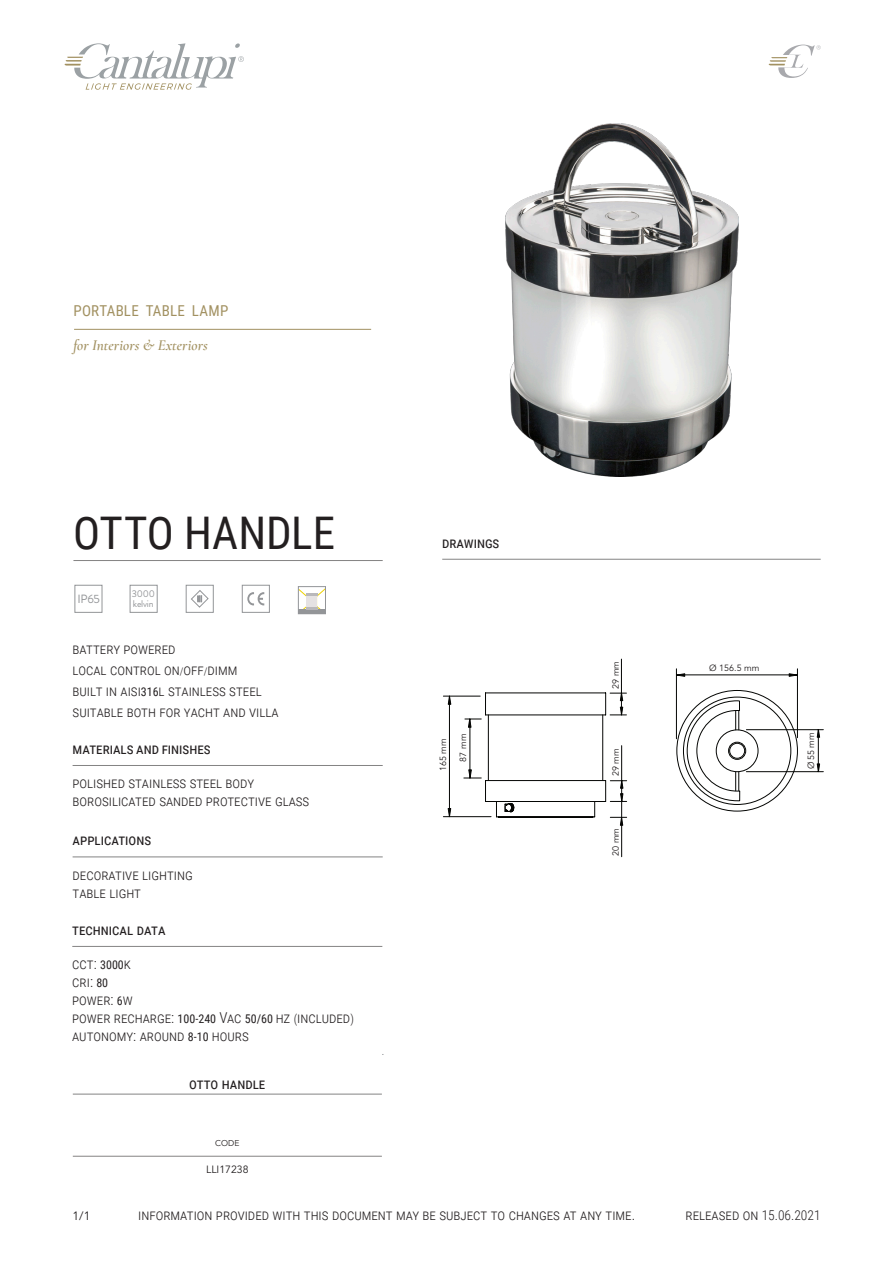
<style>
.page{position:relative;width:893px;height:1263px;background:#fff}
.page>*{position:absolute;margin:0;border:0;box-sizing:border-box;transform-origin:0 0}
.t1{font:45px "Roboto Condensed";color:#231f20}
.t2{font:300 15px/18px "Roboto Condensed";color:#231f20}
.t3{font:15px "Roboto Condensed";color:#231f20}
.t4{font:italic 600 15px "Cormorant Garamond";letter-spacing:.005em;color:#a29161}
.t5{font:15px "Roboto Condensed";letter-spacing:.02em;color:#a29161}
.t6{font:12px "Brandon Grotesque";color:#939598}
.t7{font:12px "Avenir LT Pro";color:#231f20}
.t8{font:10.5px "Avenir LT Pro";color:#231f20}
.t9{font:9.75px/10.5px "Brandon Grotesque";letter-spacing:-.02em;color:#939598}
.t10{font:9px "Avenir LT Pro";color:#231f20}
.t11{font:8.4px "Avenir LT Pro";color:#231f20}
.s1{font-size:10.5px}
.s2{font-weight:400;font-size:12px}
.s3{font-size:12px}
.s4{font-size:13.5px}
</style>
<div class="page">
<hr style="left:442px;top:559px;width:379px;height:1px;background:#848383">
<hr style="left:73px;top:560px;width:310px;height:1px;background:#848383">
<hr style="left:74px;top:329px;width:297px;height:1px;background:#a29161">
<svg style="left:65px;top:43px;width:179px;height:47px"></svg>
<svg style="left:769px;top:45px;width:52px;height:33px"></svg>
<hr style="left:73px;top:765px;width:310px;height:1px;background:#848383">
<hr style="left:73px;top:857px;width:310px;height:1px;background:#848383">
<hr style="left:72px;top:946px;width:310px;height:1px;background:#848383">
<div style="left:75px;top:585px;width:27px;height:28px;border:1px solid #939598"></div>
<div style="left:186px;top:585px;width:28px;height:28px;border:1px solid #939598"></div>
<svg style="left:191px;top:590px;width:18px;height:18px"></svg>
<div style="left:242px;top:585px;width:28px;height:28px;border:1px solid #939598"></div>
<svg style="left:247px;top:592px;width:17px;height:13px"></svg>
<div style="left:130px;top:585px;width:28px;height:28px;border:1px solid #939598"></div>
<hr style="left:298px;top:610px;width:27px;height:4px;background:#939598">
<div style="left:298px;top:586px;width:28px;height:28px;border:1px solid #939598"></div>
<svg style="left:297px;top:587px;width:29px;height:24px"></svg>
<hr style="left:797px;top:669px;width:1px;height:69px;background:#040503">
<hr style="left:676px;top:669px;width:1px;height:70px;background:#040503">
<hr style="left:676px;top:674px;width:121px;height:1px;background:#040503">
<svg style="left:675px;top:673px;width:11px;height:4px"></svg>
<svg style="left:788px;top:673px;width:10px;height:4px"></svg>
<hr style="left:443px;top:816px;width:48px;height:1px;background:#040503">
<hr style="left:443px;top:696px;width:37px;height:1px;background:#040503">
<hr style="left:449px;top:696px;width:1px;height:121px;background:#040503">
<svg style="left:447px;top:808px;width:5px;height:10px"></svg>
<svg style="left:447px;top:695px;width:5px;height:10px"></svg>
<hr style="left:73px;top:1156px;width:309px;height:1px;background:#848383">
<hr style="left:73px;top:1094px;width:309px;height:1px;background:#848383">
<img style="left:506px;top:124px;width:232px;height:352px">
<hr style="left:621px;top:746px;width:1px;height:111px;background:#040503">
<hr style="left:621px;top:659px;width:1px;height:56px;background:#040503">
<hr style="left:746px;top:729px;width:77px;height:1px;background:#040503">
<hr style="left:746px;top:771px;width:77px;height:1px;background:#040503">
<hr style="left:818px;top:730px;width:1px;height:42px;background:#040503">
<svg style="left:816px;top:763px;width:4px;height:10px"></svg>
<svg style="left:816px;top:729px;width:4px;height:9px"></svg>
<div style="left:716px;top:729px;width:42px;height:43px;border:1px solid #040503;border-radius:50%"></div>
<div style="left:728px;top:742px;width:18px;height:18px;border:1px solid #040503;border-radius:50%"></div>
<div style="left:729px;top:743px;width:16px;height:16px;border:1px solid #040503;border-radius:50%"></div>
<svg style="left:686px;top:700px;width:54px;height:101px"></svg>
<svg style="left:464px;top:688px;width:163px;height:138px"></svg>
<p class="t5" style="left:73px;top:300px;width:156px">PORTABLE TABLE LAMP</p>
<p class="t4" style="left:73px;top:336px;width:136px">for Interiors &amp; Exteriors</p>
<h1 class="t1" style="left:73px;top:502px;width:264px">OTTO HANDLE</h1>
<p class="t6" style="left:77px;top:591px;width:24px">IP65</p>
<p class="t9" style="left:132px;top:588px;width:25px">3000 kelvin</p>
<p class="t2" style="left:73px;top:637px;width:208px;line-height:21px">battery powered<br>local control on<span class="s1">/</span>off<span class="s1">/</span>dimm<br>built in aisi<span class="s2">316</span>l stainless steel suitable both for yacht and villa</p>
<p class="t3" style="left:73px;top:738px;width:140px">materials and finishes</p>
<p class="t2" style="left:73px;top:773px;width:238px">polished stainless steel body borosilicated sanded protective glass</p>
<p class="t3" style="left:73px;top:829px;width:80px">applications</p>
<p class="t2" style="left:73px;top:865px;width:122px">decorative lighting table light</p>
<p class="t3" style="left:72px;top:919px;width:95px">technical data</p>
<p class="t2" style="left:72px;top:954px;width:283px">cct: <span class="s2">3000</span>k<br>cri: <span class="s2">80<br></span>power: <span class="s2">6</span>w<br>power recharge: <span class="s2">100-240</span> Vac <span class="s2">50/60</span> hz <span class="s3">(</span>included<span class="s3">) </span>autonomy: around <span class="s2">8-10</span> hours</p>
<p class="t3" style="left:189px;top:1073px;width:78px">otto handle</p>
<p class="t11" style="left:215px;top:1138px;width:26px">CODE</p>
<p class="t8" style="left:206px;top:1163px;width:44px">LLI17238</p>
<p class="t3" style="left:442px;top:532px;width:59px">drawings</p>
<p class="t10" style="left:438px;top:771px;width:34px;rotate:-90deg">165 mm</p>
<p class="t10" style="left:458px;top:762px;width:29px;rotate:-90deg">87 mm</p>
<p class="t10" style="left:610px;top:689px;width:29px;rotate:-90deg">29 mm</p>
<p class="t10" style="left:610px;top:776px;width:29px;rotate:-90deg">29 mm</p>
<p class="t10" style="left:610px;top:856px;width:29px;rotate:-90deg">20 mm</p>
<p class="t10" style="left:709px;top:663px;width:52px">Ø 156.5 mm</p>
<p class="t10" style="left:806px;top:769px;width:38px;rotate:-90deg">Ø 55 mm</p>
<p class="t7" style="left:73px;top:1209px;width:19px">1/1</p>
<p class="t2" style="left:138px;top:1205px;width:499px">information provided with this document may be subject to changes at any time.</p>
<p class="t2" style="left:685px;top:1205px;width:137px">released on <span class="s4">15.06.2021</span></p>
</div>
